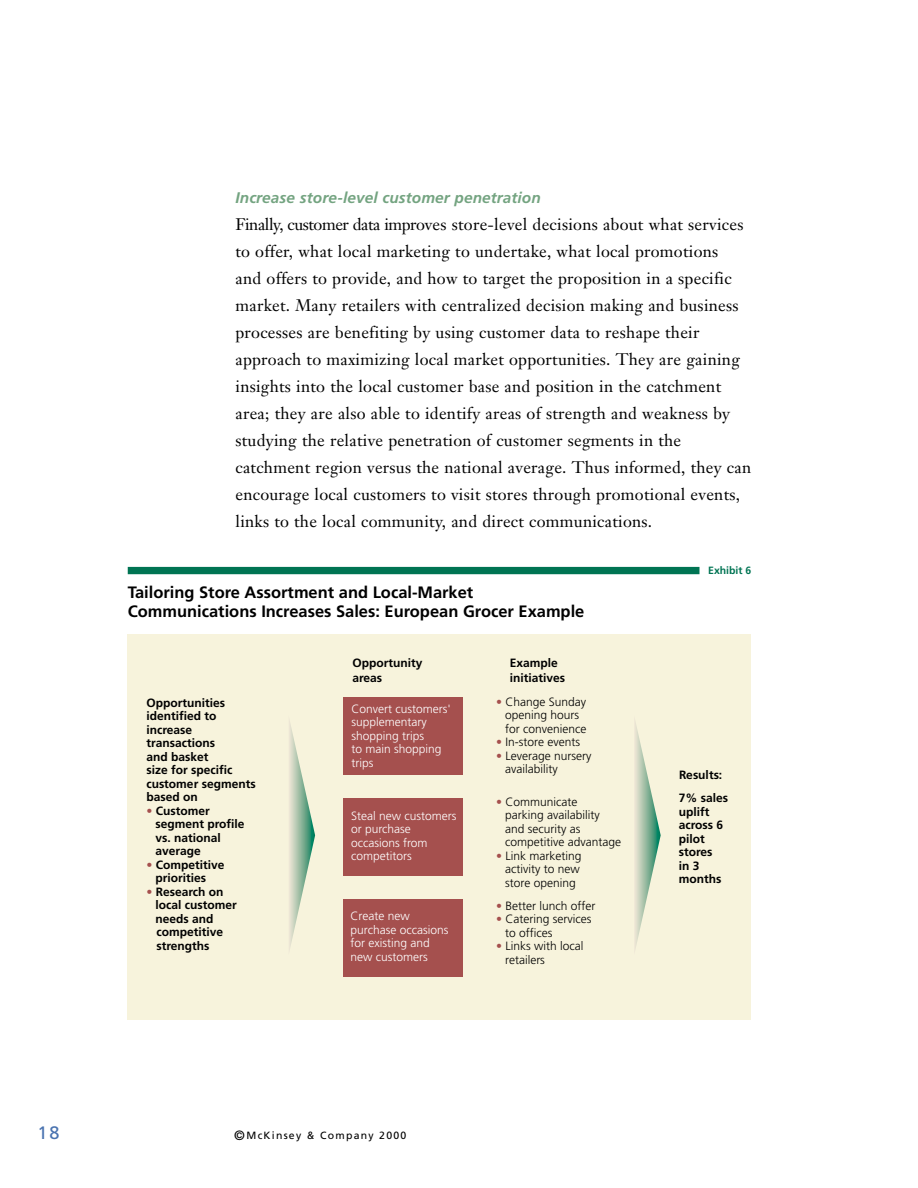
<style>
.page{position:relative;width:918px;height:1188px;background:#fff}
.page>*{position:absolute;margin:0;border:0;box-sizing:border-box;transform-origin:0 0}
.t1{font:18px "Frutiger";color:#4a73b0}
.t2{font:16.5px/27px "Janson Text";letter-spacing:.015em;color:#000}
.t3{font:700 16.5px/19.5px "Frutiger";color:#000}
.t4{font:italic 700 15.3px "Frutiger";letter-spacing:.005em;color:#74a481}
.t5{font:700 12px/13.5px "Frutiger";color:#000}
.t6{font:300 12px/13.5px "Frutiger";color:#000}
.t7{font:300 12px/13.5px "Frutiger";color:#fff}
.t8{font:10.5px "Frutiger";letter-spacing:.115em;color:#000}
.t9{font:700 10.5px "Frutiger";color:#007453}
.s1{color:#a5504e}
.s2{font-size:13.5px}
</style>
<div class="page">
<div style="left:128px;top:634px;width:624px;height:386px;background:#f7f3dc"></div>
<div style="left:128px;top:567px;width:571px;height:7px;background:#007453"></div>
<div style="left:344px;top:697px;width:119px;height:78px;background:#a5504e"></div>
<div style="left:344px;top:798px;width:119px;height:78px;background:#a5504e"></div>
<div style="left:344px;top:899px;width:119px;height:78px;background:#a5504e"></div>
<svg style="left:635px;top:722px;width:26px;height:227px"></svg>
<svg style="left:289px;top:721px;width:26px;height:229px"></svg>
<p class="t4" style="left:236px;top:191px;width:307px">Increase store-level customer penetration</p>
<p class="t2" style="left:236px;top:212px;width:517px">Finally, customer data improves store-level decisions about what services to offer, what local marketing to undertake, what local promotions<br>and offers to provide, and how to target the proposition in a specific market. Many retailers with centralized decision making and business processes are benefiting by using customer data to reshape their approach to maximizing local market opportunities. They are gaining insights into the local customer base and position in the catchment area; they are also able to identify areas of strength and weakness by studying the relative penetration of customer segments in the catchment region versus the national average. Thus informed, they can encourage local customers to visit stores through promotional events, links to the local community, and direct communications.</p>
<p class="t3" style="left:128px;top:583px;width:458px">Tailoring Store Assortment and Local-Market<br>Communications Increases Sales: European Grocer Example</p>
<p class="t5" style="left:146px;top:697px;width:111px">Opportunities identified to increase transactions<br>and basket<br>size for specific customer segments based on</p>
<p class="t5" style="left:155px;top:805px;width:91px;text-indent:-9px"><span class="s1">•</span> Customer segment profile vs. national average</p>
<p class="t5" style="left:155px;top:859px;width:71px;text-indent:-9px"><span class="s1">•</span> Competitive priorities</p>
<p class="t5" style="left:155px;top:886px;width:83px;text-indent:-9px"><span class="s1">•</span> Research on local customer needs and competitive strengths</p>
<p class="t5" style="left:352px;top:657px;width:72px;line-height:14.2px">Opportunity areas</p>
<p class="t7" style="left:351px;top:703px;width:101px">Convert customers' supplementary shopping trips<br>to main shopping trips</p>
<p class="t7" style="left:351px;top:810px;width:107px">Steal new customers or purchase occasions from competitors</p>
<p class="t7" style="left:351px;top:910px;width:99px">Create new purchase occasions for existing and new customers</p>
<p class="t5" style="left:510px;top:657px;width:57px;line-height:14.2px">Example initiatives</p>
<p class="t6" style="left:505px;top:696px;width:83px;text-indent:-9px"><span class="s1">•</span> Change Sunday opening hours for convenience</p>
<p class="t6" style="left:496px;top:736px;width:85px"><span class="s1">•</span> In-store events</p>
<p class="t6" style="left:505px;top:750px;width:88px;text-indent:-9px"><span class="s1">•</span> Leverage nursery availability</p>
<p class="t6" style="left:505px;top:796px;width:117px;text-indent:-9px"><span class="s1">•</span> Communicate<br>parking availability and security as competitive advantage</p>
<p class="t6" style="left:505px;top:850px;width:78px;text-indent:-9px"><span class="s1">•</span> Link marketing activity to new store opening</p>
<p class="t6" style="left:496px;top:900px;width:101px"><span class="s1">•</span> Better lunch offer</p>
<p class="t6" style="left:505px;top:913px;width:88px;text-indent:-9px"><span class="s1">•</span> Catering services to offices</p>
<p class="t6" style="left:505px;top:940px;width:80px;text-indent:-9px"><span class="s1">•</span> Links with local retailers</p>
<p class="t9" style="left:708px;top:566px;width:45px">Exhibit 6</p>
<p class="t5" style="left:679px;top:769px;width:45px">Results:</p>
<p class="t5" style="left:679px;top:792px;width:51px">7% sales uplift across 6 pilot stores<br>in 3 months</p>
<p class="t1" style="left:38px;top:1125px;width:24px">18</p>
<p class="t8" style="left:234px;top:1131px;width:174px"><span class="s2">©</span>McKinsey &amp; Company 2000</p>
</div>
